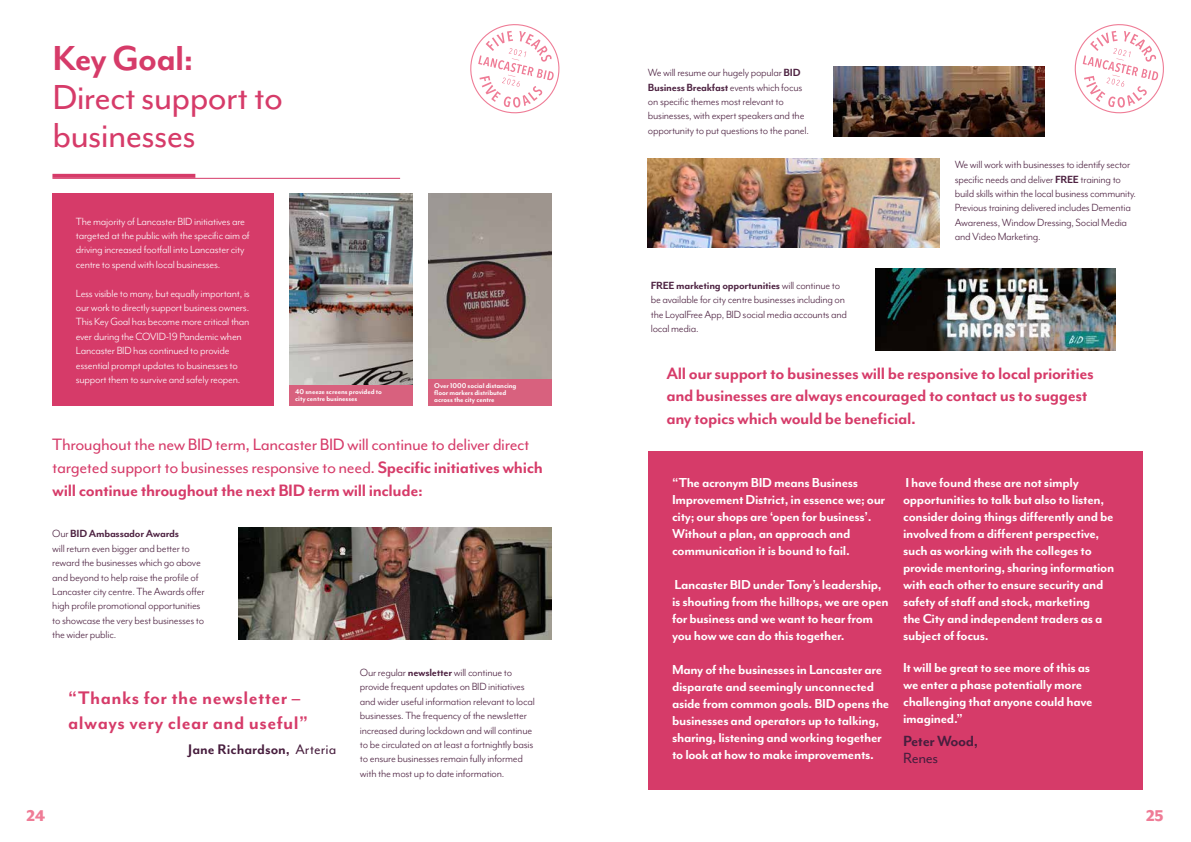
<style>
.page{position:relative;width:1191px;height:842px;background:#fff}
.page>*{position:absolute;margin:0;border:0;box-sizing:border-box;transform-origin:0 0}
.t1{font:40px/38.9px "Mr Eaves Mod OT";letter-spacing:-.02em;color:#d63b69}
.t2{font:700 40px "Mr Eaves Mod OT";letter-spacing:-.02em;color:#d63b69}
.t3{font:700 21px/25.2px "Mr Eaves Mod OT";letter-spacing:.02em;color:#d63b69}
.t4{font:19px/22.6px "Mr Eaves Mod OT";letter-spacing:-.02em;color:#d63b69}
.t5{font:700 19px/22.6px "Mr Eaves Mod OT";letter-spacing:-.02em;color:#d63b69}
.t6{font:800 18px "Mr Eaves Mod OT";color:#ef7c96}
.t7{font:700 17px "Mr Eaves Mod OT";letter-spacing:-.02em;color:#481e3e}
.t8{font:17px "Mr Eaves Mod OT";letter-spacing:-.02em;color:#481e3e}
.t9{font:700 16px "Mr Eaves Mod OT";color:#481e3e}
.t10{font:700 15px/17px "Mr Eaves Mod OT";letter-spacing:-.02em;color:#fff}
.t11{font:12px/14.4px "Mr Eaves Mod OT";letter-spacing:-.02em;color:#4e2342}
.t12{font:12px/14.4px "Mr Eaves Mod OT";letter-spacing:-.02em;color:#fff}
.t13{font:700 8px/7px "Mr Eaves Mod OT";letter-spacing:-.01em;color:#fff}
.s1{font-weight:700}
.s2{font-weight:400}
</style>
<div class="page">
<div style="left:52px;top:194px;width:222px;height:212px;background:#d63b69"></div>
<hr style="left:52px;top:178px;width:348px;height:1px;background:#d63b69">
<svg style="left:52px;top:174px;width:143px;height:4px"></svg>
<img style="left:289px;top:194px;width:124px;height:191px">
<img style="left:238px;top:527px;width:313px;height:112px">
<div style="left:648px;top:451px;width:494px;height:338px;background:#d63b69"></div>
<img style="left:833px;top:66px;width:212px;height:71px">
<img style="left:648px;top:158px;width:291px;height:89px">
<img style="left:875px;top:269px;width:240px;height:82px">
<img style="left:428px;top:194px;width:123px;height:185px">
<div style="left:289px;top:385px;width:124px;height:21px;background:#d8617e"></div>
<div style="left:428px;top:379px;width:123px;height:27px;background:#d8617e"></div>
<svg style="left:1074px;top:24px;width:90px;height:90px"></svg>
<svg style="left:470px;top:24px;width:90px;height:90px"></svg>
<h1 class="t2" style="left:52px;top:36px;width:143px">Key Goal:</h1>
<h1 class="t1" style="left:52px;top:78px;width:232px">Direct support to businesses</h1>
<p class="t12" style="left:76px;top:214px;width:175px">The majority of Lancaster BID initiatives are targeted at the public with the specific aim of driving increased footfall into Lancaster city centre to spend with local businesses.</p>
<p class="t12" style="left:76px;top:286px;width:175px">Less visible to many, but equally important, is our work to directly support business owners.<br>This Key Goal has become more critical than ever during the COVID-19 Pandemic when Lancaster BID has continued to provide essential prompt updates to businesses to support them to survive and safely reopen.</p>
<p class="t13" style="left:295px;top:388px;width:88px">40 sneeze screens provided to city centre businesses</p>
<p class="t13" style="left:434px;top:382px;width:84px">Over 1000 social distancing floor markers distributed across the city centre</p>
<h3 class="t4" style="left:52px;top:434px;width:492px">Throughout the new BID term, Lancaster BID will continue to deliver direct targeted support to businesses responsive to need. <span class="s1">Specific initiatives which will continue throughout the next BID term will include:</span></h3>
<p class="t11" style="left:52px;top:527px;width:154px">Our <span class="s1">BID Ambassador Awards<br></span>will return even bigger and better to reward the businesses which go above and beyond to help raise the profile of Lancaster city centre. The Awards offer high profile promotional opportunities to showcase the very best businesses to the wider public.</p>
<h2 class="t3" style="left:68px;top:686px;width:241px">“Thanks for the newsletter – always very clear and useful”</h2>
<h3 class="t9" style="left:188px;top:740px;width:150px">Jane Richardson, <span class="s2">Arteria</span></h3>
<p class="t11" style="left:360px;top:665px;width:176px">Our regular <span class="s1">newsletter</span> will continue to provide frequent updates on BID initiatives and wider useful information relevant to local businesses. The frequency of the newsletter increased during lockdown and will continue to be circulated on at least a fortnightly basis to ensure businesses remain fully informed with the most up to date information.</p>
<p class="t11" style="left:648px;top:66px;width:162px">We will resume our hugely popular <span class="s1">BID Business Breakfast</span> events which focus on specific themes most relevant to businesses, with expert speakers and the opportunity to put questions to the panel.</p>
<p class="t11" style="left:651px;top:278px;width:198px"><span class="s1">FREE marketing opportunities</span> will continue to be available for city centre businesses including on the LoyalFree App, BID social media accounts and local media.</p>
<p class="t11" style="left:954px;top:158px;width:183px">We will work with businesses to identify sector specific needs and deliver <span class="s1">FREE</span> training to build skills within the local business community.<br>Previous training delivered includes Dementia Awareness, Window Dressing, Social Media and Video Marketing.</p>
<h3 class="t5" style="left:666px;top:362px;width:429px">All our support to businesses will be responsive to local priorities and businesses are always encouraged to contact us to suggest any topics which would be beneficial.</h3>
<p class="t10" style="left:672px;top:475px;width:215px">“The acronym BID means Business Improvement District, in essence we; our city; our shops are ‘open for business’.<br>Without a plan, an approach and communication it is bound to fail.</p>
<p class="t10" style="left:672px;top:577px;width:218px">Lancaster BID under Tony’s leadership, is shouting from the hilltops, we are open for business and we want to hear from you how we can do this together.</p>
<p class="t10" style="left:672px;top:662px;width:219px">Many of the businesses in Lancaster are disparate and seemingly unconnected aside from common goals. BID opens the businesses and operators up to talking, sharing, listening and working together to look at how to make improvements.</p>
<p class="t10" style="left:903px;top:475px;width:213px">I have found these are not simply opportunities to talk but also to listen, consider doing things differently and be involved from a different perspective, such as working with the colleges to provide mentoring, sharing information with each other to ensure security and safety of staff and stock, marketing<br>the City and independent traders as a subject of focus.</p>
<p class="t10" style="left:903px;top:660px;width:191px">It will be great to see more of this as we enter a phase potentially more challenging that anyone could have imagined.”</p>
<h3 class="t7" style="left:903px;top:731px;width:76px">Peter Wood,</h3>
<h3 class="t8" style="left:903px;top:748px;width:37px">Renes</h3>
<h3 class="t6" style="left:26px;top:806px;width:21px">24</h3>
<h3 class="t6" style="left:1146px;top:806px;width:19px">25</h3>
</div>
